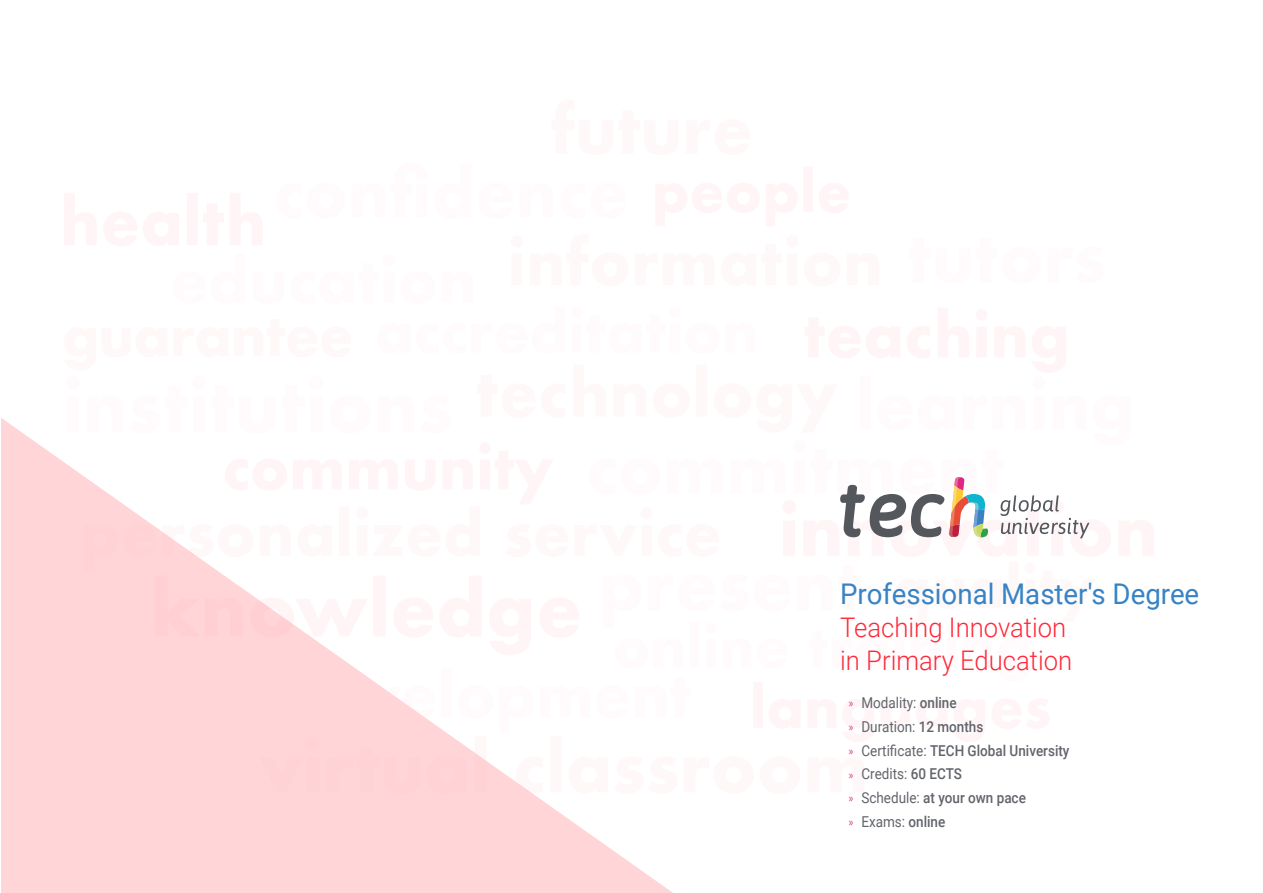
<style>
.page{position:relative;width:1263px;height:893px;background:#fff}
.page>*{position:absolute;margin:0;border:0;box-sizing:border-box;transform-origin:0 0}
.t1{font:28.5px "Roboto";color:#3783c5}
.t2{font:300 27px/33px "Roboto";color:#ff293a;scale:.95 1}
.t3{font:500 15px/23.7px "Roboto";color:#61646a;scale:.9 1}
.s1{font-family:"Myriad Pro";font-weight:400;font-size:12px;color:#df3174}
.s2{font-weight:400}
</style>
<div class="page">
<svg style="left:1px;top:418px;width:672px;height:475px;fill:#ffd5d8"></svg>
<svg style="left:64px;top:418px;width:1026px;height:376px"></svg>
<h1 class="t1" style="left:840px;top:574px;width:361px">Professional Master's Degree</h1>
<h2 class="t2" style="left:840px;top:610px;width:246px">Teaching Innovation in Primary Education</h2>
<p class="t3" style="left:849px;top:690px;width:247px"><span class="s1">»</span> <span class="s2">Modality:</span> online<br><span class="s1">»</span> <span class="s2">Duration:</span> 12 months<br><span class="s1">»</span> <span class="s2">Certificate:</span> TECH Global University <span class="s1">»</span> <span class="s2">Credits:</span> 60 ECTS<br><span class="s1">»</span> <span class="s2">Schedule:</span> at your own pace<br><span class="s1">»</span> <span class="s2">Exams:</span> online</p>
</div>
